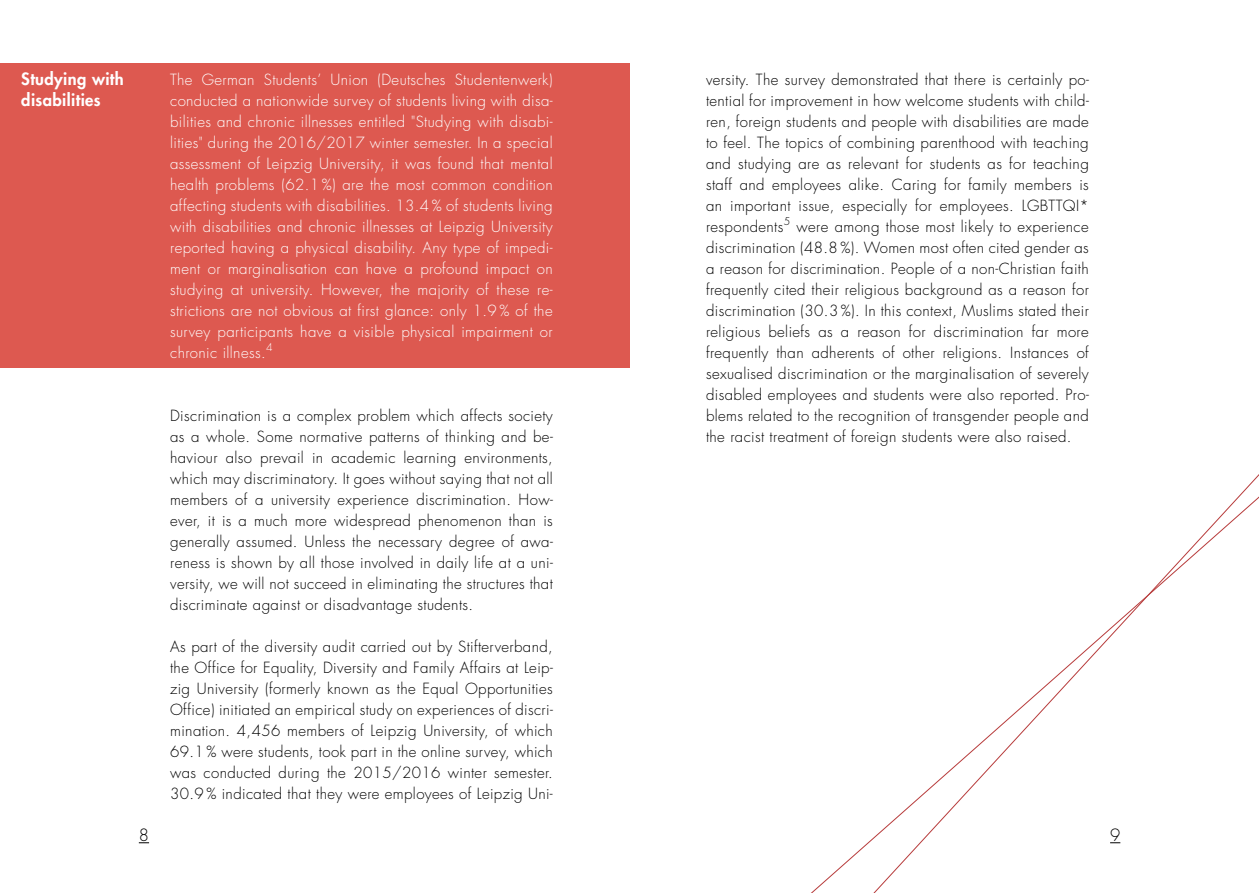
<style>
.page{position:relative;width:1259px;height:893px;background:#fff}
.page>*{position:absolute;margin:0;border:0;box-sizing:border-box;transform-origin:0 0}
.t1{font:800 16.5px/21px "Futura Std";letter-spacing:.025em;color:#fff}
.t2{font:300 16.5px "Futura Std";color:#000}
.t3{font:300 15px/21px "Futura Std";letter-spacing:.025em;color:#000;text-align:justify}
.t4{font:300 15px/21px "Futura Std";letter-spacing:.025em;color:#fff;text-align:justify}
.t5{font:300 10.5px "Futura Std";color:#fff}
.t6{font:300 10.5px "Futura Std";color:#000}
</style>
<div class="page">
<svg style="left:811px;top:474px;width:448px;height:419px"></svg>
<div style="left:0;top:64px;width:629px;height:304px;background:#dd5950"></div>
<p class="t1" style="left:21px;top:68px;width:104px">Studying with disabilities</p>
<p class="t4" style="left:170px;top:70px;width:384px">The German Students’ Union (Deutsches Studentenwerk) conducted a nationwide survey of students living with disa&shy;bilities and chronic illnesses entitled "Studying with disabi&shy;lities" during the 2016/2017 winter semester. In a special assessment of Leipzig University, it was found that mental health problems (62.1 %) are the most common condition affecting students with disabilities. 13.4 % of students living with disabilities and chronic illnesses at Leipzig University reported having a physical disability. Any type of impedi&shy;ment or marginalisation can have a profound impact on studying at university. However, the majority of these re&shy;strictions are not obvious at first glance: only 1.9 % of the survey participants have a visible physical impairment or chronic illness.</p>
<p class="t5" style="left:266px;top:340px;width:8px">4</p>
<p class="t3" style="left:170px;top:406px;width:384px">Discrimination is a complex problem which affects society as a whole. Some normative patterns of thinking and be&shy;haviour also prevail in academic learning environments, which may discriminatory. It goes without saying that not all members of a university experience discrimination. How&shy;ever, it is a much more widespread phenomenon than is generally assumed. Unless the necessary degree of awa&shy;reness is shown by all those involved in daily life at a uni&shy;versity, we will not succeed in eliminating the structures that discriminate against or disadvantage students.</p>
<p class="t3" style="left:170px;top:637px;width:384px">As part of the diversity audit carried out by Stifterverband, the Office for Equality, Diversity and Family Affairs at Leip&shy;zig University (formerly known as the Equal Opportunities Office) initiated an empirical study on experiences of discri&shy;mination. 4,456 members of Leipzig University, of which 69.1 % were students, took part in the online survey, which was conducted during the 2015/2016 winter semester.<br>30.9 % indicated that they were employees of Leipzig Uni-</p>
<p class="t3" style="left:706px;top:70px;width:384px">versity. The survey demonstrated that there is certainly po&shy;tential for improvement in how welcome students with child&shy;ren, foreign students and people with disabilities are made to feel. The topics of combining parenthood with teaching and studying are as relevant for students as for teaching staff and employees alike. Caring for family members is an important issue, especially for employees. LGBTTQI* respondents</p>
<p class="t6" style="left:784px;top:214px;width:8px">5</p>
<p class="t3" style="left:706px;top:217px;width:384px;text-indent:90px">were among those most likely to experience discrimination (48.8 %). Women most often cited gender as a reason for discrimination. People of a non-Christian faith frequently cited their religious background as a reason for discrimination (30.3 %). In this context, Muslims stated their religious beliefs as a reason for discrimination far more frequently than adherents of other religions. Instances of sexualised discrimination or the marginalisation of severely disabled employees and students were also reported. Pro&shy;blems related to the recognition of transgender people and the racist treatment of foreign students were also raised.</p>
<p class="t2" style="left:139px;top:825px;width:12px">8</p>
<p class="t2" style="left:1110px;top:825px;width:12px">9</p>
</div>
